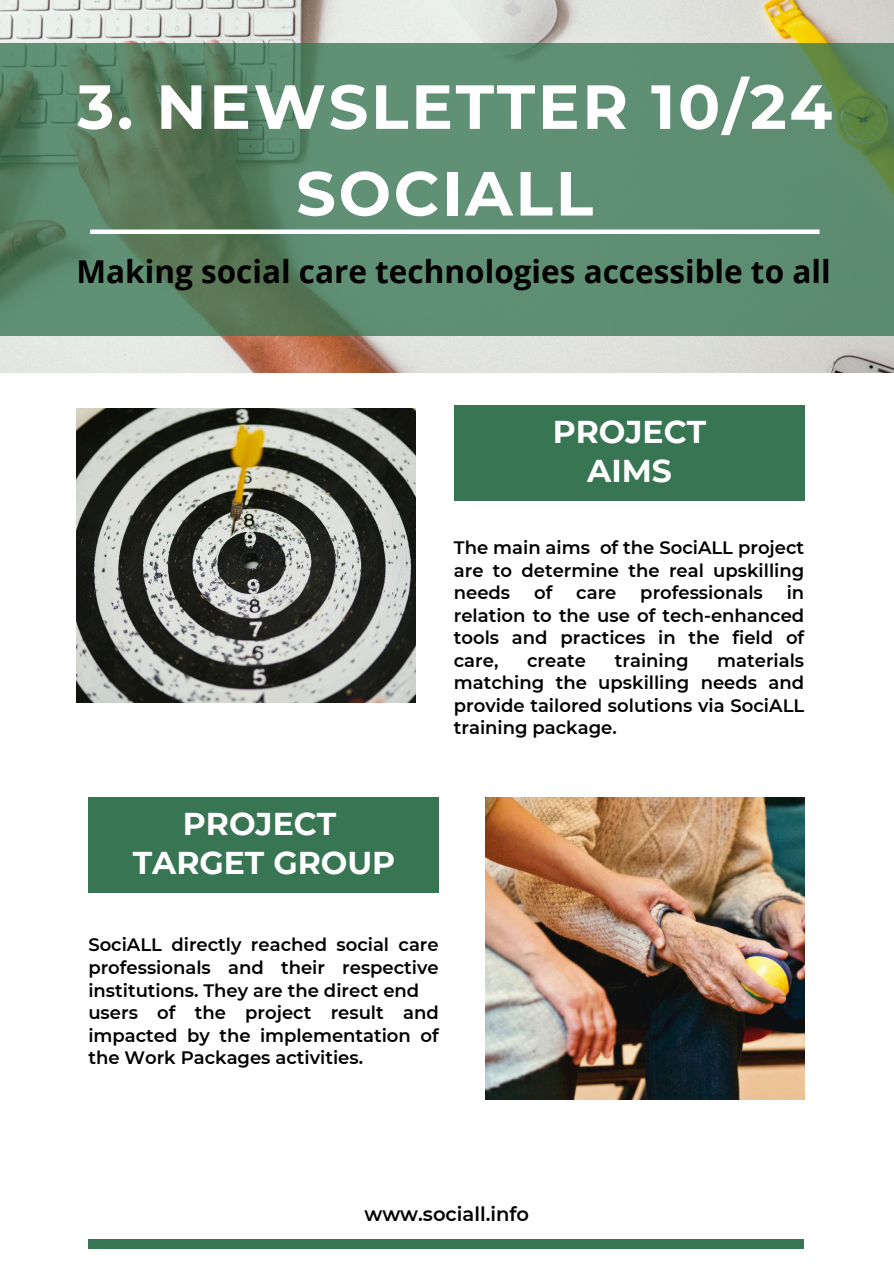
<style>
.page{position:relative;width:894px;height:1264px;background:#fff}
.page>*{position:absolute;margin:0;border:0;box-sizing:border-box;transform-origin:0 0}
.t1{font:700 62.1px/86.7px "Montserrat";letter-spacing:.045em;color:#fff;text-align:center}
.t2{font:700 31.5px "Open Sans";color:#000}
.t3{font:700 31.5px/39.3px "Montserrat";color:#fff;text-align:center}
.t4{font:600 19.5px "Montserrat";color:#000}
.t5{font:600 18px/22.5px "Montserrat";color:#000;text-align:justify}
</style>
<div class="page">
<img style="left:0;top:0;width:893px;height:373px">
<svg style="left:0;top:43px;width:893px;height:292px;background:#5c886b"></svg>
<div style="left:453px;top:405px;width:351px;height:95px;background:#387653"></div>
<div style="left:88px;top:797px;width:350px;height:95px;background:#387653"></div>
<div style="left:88px;top:1239px;width:716px;height:9px;background:#387653"></div>
<div style="left:90px;top:229px;width:729px;height:5px;background:#fff"></div>
<img style="left:485px;top:797px;width:319px;height:302px">
<img style="left:77px;top:408px;width:338px;height:294px">
<p class="t1" style="left:77px;top:63px;width:756px">3. NEWSLETTER 10/24<br>SOCIALL</p>
<p class="t2" style="left:77px;top:249px;width:755px">Making social care technologies accessible to all</p>
<h2 class="t3" style="left:552px;top:412px;width:155px">PROJECT<br>AIMS</h2>
<p class="t5" style="left:453px;top:536px;width:352px">The main aims of the SociALL project are to determine the real upskilling needs</p>
<p class="t5" style="left:453px;top:581px;width:352px;text-indent:333px">in relation to the use of tech-enhanced tools and practices in the field of care,</p>
<p class="t5" style="left:534px;top:581px;width:20px">of</p>
<p class="t5" style="left:576px;top:581px;width:42px">care</p>
<p class="t5" style="left:640px;top:581px;width:124px">professionals</p>
<p class="t5" style="left:453px;top:649px;width:352px;text-indent:263px">materials matching the upskilling needs and provide tailored solutions via SociALL training package.</p>
<p class="t5" style="left:527px;top:649px;width:60px">create</p>
<p class="t5" style="left:614px;top:649px;width:75px">training</p>
<p class="t3" style="left:133px;top:804px;width:264px">PROJECT<br>TARGET GROUP</p>
<h2 class="t5" style="left:88px;top:933px;width:352px">SociALL directly reached social care professionals and their respective institutions. They are the direct end</h2>
<p class="t5" style="left:88px;top:1001px;width:352px">users of the project result and impacted by the implementation of the Work Packages activities.</p>
<p class="t4" style="left:364px;top:1202px;width:166px">www.sociall.info</p>
</div>
